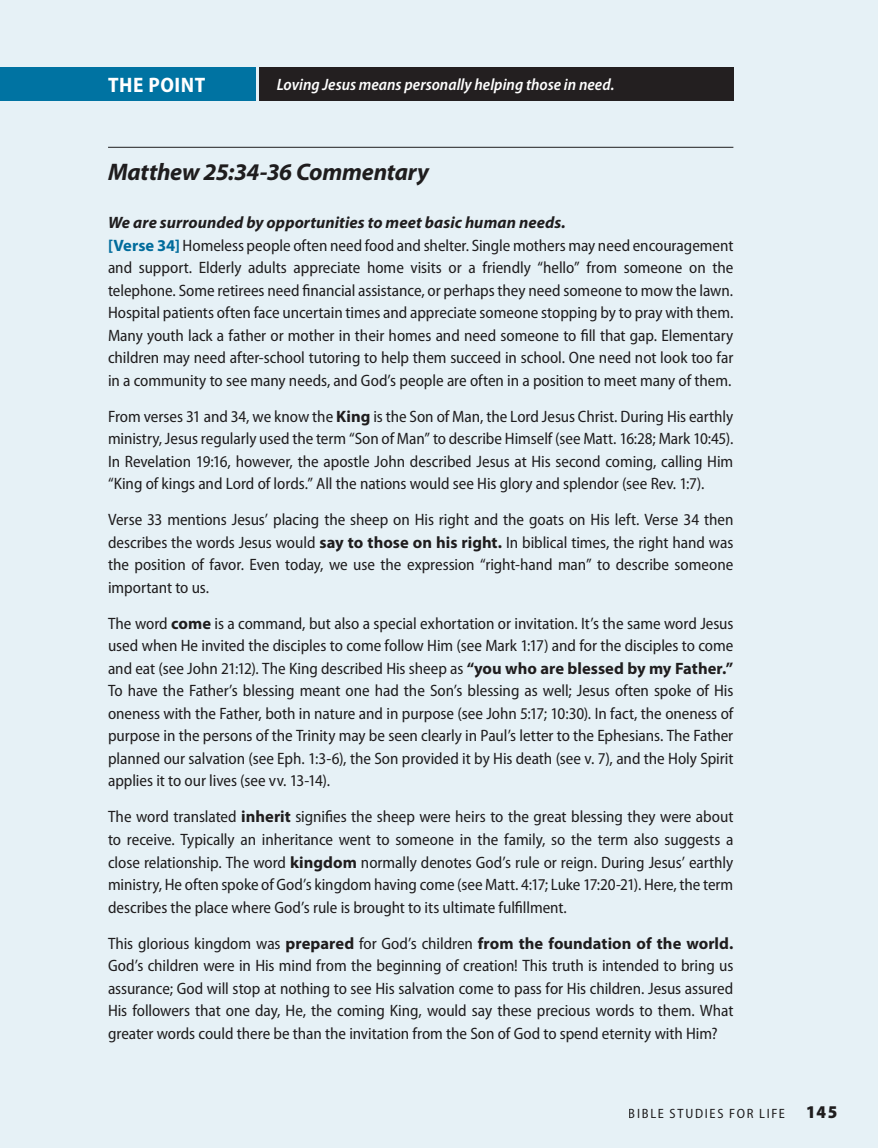
<style>
.page{position:relative;width:878px;height:1148px;background:#e6f1f6}
.page>*{position:absolute;margin:0;border:0;box-sizing:border-box;transform-origin:0 0}
.t1{font:italic 700 24px "Myriad Pro";letter-spacing:-.01em;color:#231f20}
.t2{font:700 semi-condensed 21px "Myriad Pro";letter-spacing:.025em;color:#fff}
.t3{font:semi-condensed 16.5px/22.5px "Myriad Pro";letter-spacing:-.005em;color:#231f20;text-align:justify}
.t4{font:italic 600 semi-condensed 16.5px "Myriad Pro";color:#fff}
.t5{font:semi-condensed 13.5px "Myriad Pro";letter-spacing:.125em;color:#231f20}
.s1{font-weight:700;font-style:italic;font-stretch:normal}
.s2{font-weight:700;font-stretch:normal;color:#0073a2}
.s3{font-weight:700;font-stretch:normal}
.s4{font-weight:900;font-size:18px}
</style>
<div class="page">
<div style="left:259px;top:68px;width:474px;height:33px;background:#231f20"></div>
<div style="left:0;top:68px;width:256px;height:33px;background:#0073a2"></div>
<hr style="left:108px;top:147px;width:625px;height:1px;background:#231f20">
<p class="t2" style="left:108px;top:73px;width:98px">THE POINT</p>
<p class="t4" style="left:277px;top:76px;width:339px">Loving Jesus means personally helping those in need.</p>
<h1 class="t1" style="left:108px;top:159px;width:322px">Matthew 25:34-36 Commentary</h1>
<p class="t3" style="left:108px;top:212px;width:627px;text-align:left"><span class="s1">We are surrounded by opportunities to meet basic human needs.<br></span><span class="s2">[Verse 34]</span> Homeless people often need food and shelter. Single mothers may need encouragement and support. Elderly adults appreciate home visits or a friendly “hello” from someone on the telephone. Some retirees need financial assistance, or perhaps they need someone to mow the lawn.<br>Hospital patients often face uncertain times and appreciate someone stopping by to pray with them.<br>Many youth lack a father or mother in their homes and need someone to fill that gap. Elementary children may need after-school tutoring to help them succeed in school. One need not look too far in a community to see many needs, and God’s people are often in a position to meet many of them.</p>
<p class="t3" style="left:108px;top:405px;width:627px">From verses 31 and 34, we know the <span class="s3">King</span> is the Son of Man, the Lord Jesus Christ. During His earthly ministry, Jesus regularly used the term “Son of Man” to describe Himself (see Matt. 16:28; Mark 10:45).<br>In Revelation 19:16, however, the apostle John described Jesus at His second coming, calling Him “King of kings and Lord of lords.” All the nations would see His glory and splendor (see Rev. 1:7).</p>
<p class="t3" style="left:108px;top:509px;width:627px">Verse 33 mentions Jesus’ placing the sheep on His right and the goats on His left. Verse 34 then describes the words Jesus would <span class="s3">say to those on his right.</span> In biblical times, the right hand was the position of favor. Even today, we use the expression “right-hand man” to describe someone important to us.</p>
<p class="t3" style="left:108px;top:612px;width:627px">The word <span class="s3">come</span> is a command, but also a special exhortation or invitation. It’s the same word Jesus used when He invited the disciples to come follow Him (see Mark 1:17) and for the disciples to come and eat (see John 21:12). The King described His sheep as <span class="s3">“you who are blessed by my Father.” </span>To have the Father’s blessing meant one had the Son’s blessing as well; Jesus often spoke of His oneness with the Father, both in nature and in purpose (see John 5:17; 10:30). In fact, the oneness of purpose in the persons of the Trinity may be seen clearly in Paul’s letter to the Ephesians. The Father planned our salvation (see Eph. 1:3-6), the Son provided it by His death (see v. 7), and the Holy Spirit applies it to our lives (see vv. 13-14).</p>
<p class="t3" style="left:108px;top:806px;width:627px">The word translated <span class="s3">inherit</span> signifies the sheep were heirs to the great blessing they were about to receive. Typically an inheritance went to someone in the family, so the term also suggests a close relationship. The word <span class="s3">kingdom</span> normally denotes God’s rule or reign. During Jesus’ earthly ministry, He often spoke of God’s kingdom having come (see Matt. 4:17; Luke 17:20-21). Here, the term describes the place where God’s rule is brought to its ultimate fulfillment.</p>
<p class="t3" style="left:108px;top:932px;width:627px">This glorious kingdom was <span class="s3">prepared</span> for God’s children <span class="s3">from the foundation of the world.<br></span>God’s children were in His mind from the beginning of creation! This truth is intended to bring us assurance; God will stop at nothing to see His salvation come to pass for His children. Jesus assured His followers that one day, He, the coming King, would say these precious words to them. What greater words could there be than the invitation from the Son of God to spend eternity with Him?</p>
<p class="t5" style="left:628px;top:1106px;width:210px">BIBLE STUDIES FOR LIFE <span class="s4">145</span></p>
</div>
